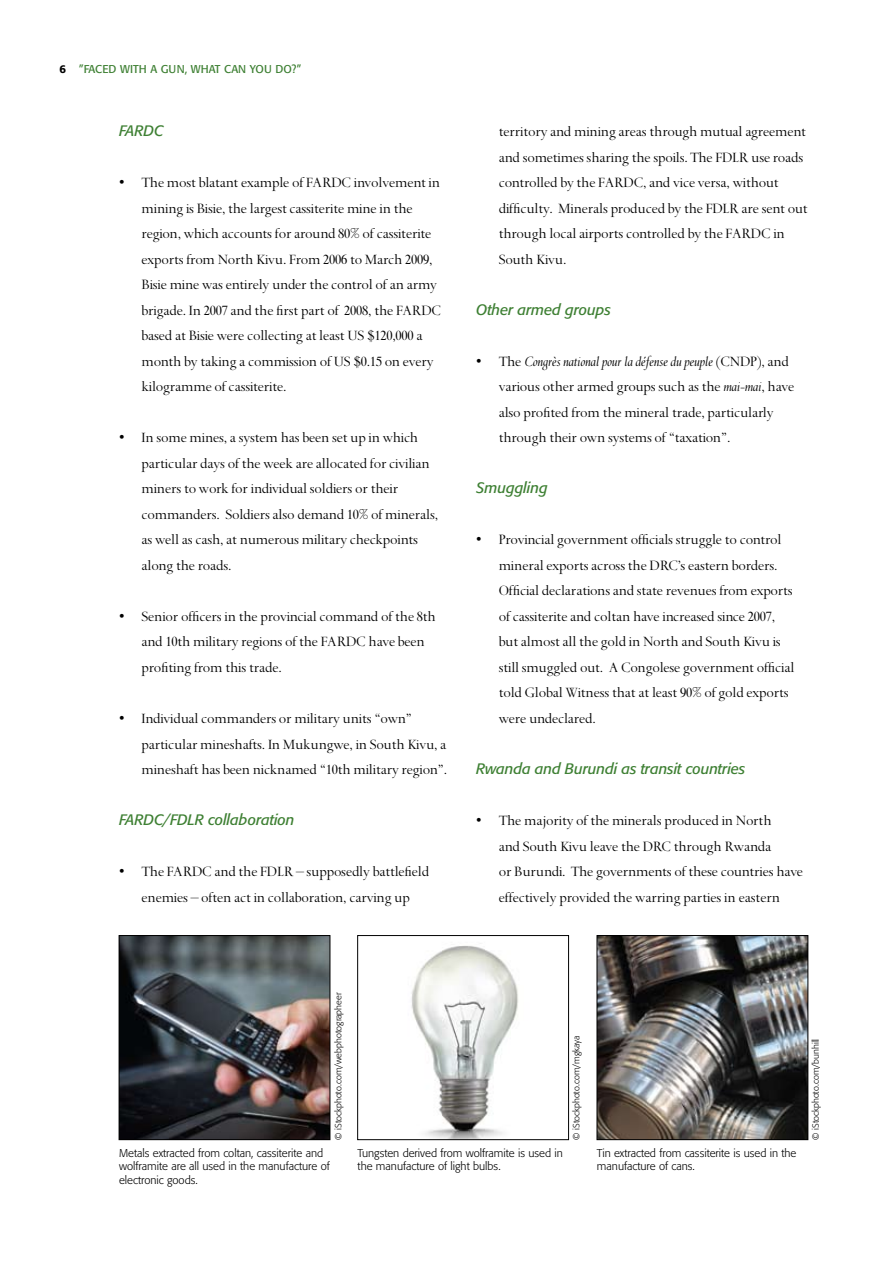
<style>
.page{position:relative;width:893px;height:1263px;background:#fff}
.page>*{position:absolute;margin:0;border:0;box-sizing:border-box;transform-origin:0 0}
.t1{font:15.75px/25.5px "Spectrum";letter-spacing:-.015em;color:#000}
.t2{font:italic 15px "Formata BQ";letter-spacing:-.01em;color:#3e8033}
.t3{font:300 11.25px/13.5px "Formata BQ";color:#000}
.t4{font:11.25px "Formata BQ";letter-spacing:.01em;color:#3e8033}
.t5{font:300 9px "Formata BQ";color:#000}
.s1{font-weight:500;color:#000}
.s2{font-style:italic}
</style>
<div class="page">
<img style="left:121px;top:937px;width:207px;height:201px">
<div style="left:119px;top:935px;width:211px;height:205px;border:1px solid #000"></div>
<img style="left:599px;top:937px;width:207px;height:201px">
<div style="left:597px;top:935px;width:211px;height:205px;border:1px solid #000"></div>
<img style="left:411px;top:945px;width:108px;height:193px">
<div style="left:357px;top:935px;width:212px;height:205px;border:1px solid #000"></div>
<p class="t4" style="left:60px;top:63px;width:243px"><span class="s1">6</span> ”FACED WITH A GUN, WHAT CAN YO U DO?”</p>
<p class="t2" style="left:119px;top:122px;width:46px">FARDC</p>
<p class="t1" style="left:142px;top:170px;width:301px;text-indent:-22px">• The most blatant example of FARDC involvement in mining is Bisie, the largest cassiterite mine in the region, which accounts for around 80% of cassiterite exports from North Kivu. From 2006 to March 2009, Bisie mine was entirely under the control of an army brigade. In 2007 and the first part of 2008, the FARDC based at Bisie were collecting at least US $120,000 a month by taking a commission of US $0.15 on every kilogramme of cassiterite.</p>
<p class="t1" style="left:142px;top:425px;width:298px;text-indent:-22px">• In some mines, a system has been set up in which particular days of the week are allocated for civilian miners to work for individual soldiers or their commanders. Soldiers also demand 10% of minerals, as well as cash, at numerous military checkpoints along the roads.</p>
<p class="t1" style="left:142px;top:604px;width:296px;text-indent:-23px">• Senior officers in the provincial command of the 8th and 10th military regions of the FARDC have been profiting from this trade.</p>
<p class="t1" style="left:142px;top:706px;width:307px;text-indent:-23px">• Individual commanders or military units “own” particular mineshafts. In Mukungwe, in South Kivu, a mineshaft has been nicknamed “10th military region”.</p>
<p class="t2" style="left:119px;top:811px;width:177px">FARDC/FDLR collaboration</p>
<p class="t1" style="left:119px;top:859px;width:312px;text-align:center">• The FARDC and the FDLR – supposedly battlefield enemies – often act in collaboration, carving up</p>
<p class="t1" style="left:499px;top:119px;width:311px">territory and mining areas through mutual agreement and sometimes sharing the spoils. The FDLR use roads controlled by the FARDC, and vice versa, without difficulty. Minerals produced by the FDLR are sent out through local airports controlled by the FARDC in South Kivu.</p>
<p class="t2" style="left:476px;top:300px;width:136px">Other armed groups</p>
<p class="t1" style="left:499px;top:349px;width:297px;text-indent:-23px">• The <span class="s2">Congrès national pour la défense du peuple</span> (CNDP), and various other armed groups such as the <span class="s2">mai-mai</span>, have also profited from the mineral trade, particularly through their own systems of “taxation”.</p>
<p class="t2" style="left:476px;top:479px;width:73px">Smuggling</p>
<p class="t1" style="left:499px;top:527px;width:297px;text-indent:-22px">• Provincial government officials struggle to control mineral exports across the DRC’s eastern borders.<br>Official declarations and state revenues from exports of cassiterite and coltan have increased since 2007, but almost all the gold in North and South Kivu is still smuggled out. A Congolese government official told Global Witness that at least 90% of gold exports were undeclared.</p>
<p class="t2" style="left:476px;top:760px;width:271px">Rwanda and Burundi as transit countries</p>
<p class="t1" style="left:499px;top:808px;width:306px;text-indent:-23px">• The majority of the minerals produced in North<br>and South Kivu leave the DRC through Rwanda<br>or Burundi. The governments of these countries have effectively provided the warring parties in eastern</p>
<p class="t5" style="left:333px;top:1140px;width:148px;rotate:-90deg">© iStockphoto.com/webphotographeer</p>
<p class="t5" style="left:571px;top:1140px;width:106px;rotate:-90deg">© iStockphoto.com/mgkaya</p>
<p class="t5" style="left:810px;top:1140px;width:102px;rotate:-90deg">© iStockphoto.com/bunhill</p>
<p class="t3" style="left:119px;top:1146px;width:212px">Metals extracted from coltan, cassiterite and wolframite are all used in the manufacture of electronic goods.</p>
<p class="t3" style="left:358px;top:1146px;width:207px">Tungsten derived from wolframite is used in the manufacture of light bulbs.</p>
<p class="t3" style="left:597px;top:1146px;width:201px">Tin extracted from cassiterite is used in the manufacture of cans.</p>
</div>
